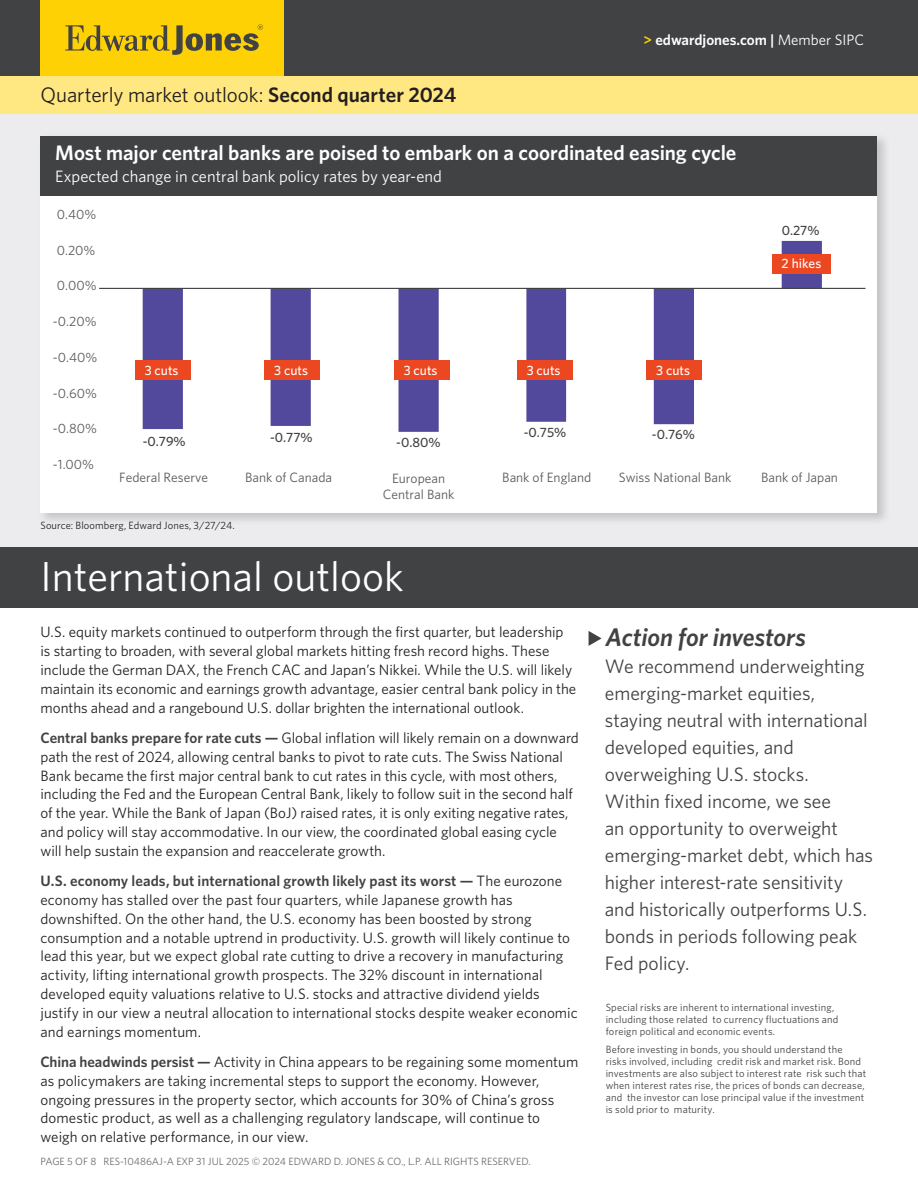
<style>
.page{position:relative;width:918px;height:1188px;background:#fff}
.page>*{position:absolute;margin:0;border:0;box-sizing:border-box;transform-origin:0 0}
.t1{font:42px "Whitney";color:#fff}
.t2{font:italic 600 25.5px "Whitney";color:#414243}
.t3{font:600 21px "Whitney";letter-spacing:-.005em;color:#fff}
.t4{font:21px "Whitney";letter-spacing:-.005em;color:#231f20}
.t5{font:19.5px/27px "Whitney";letter-spacing:-.005em;color:#414243}
.t6{font:16.5px "Whitney";color:#fff}
.t7{font:15px/18.9px "Whitney";color:#231f20}
.t8{font:600 15px "Whitney";color:#fff}
.t9{font:13.5px/16.2px "Whitney";color:#595959;text-align:center}
.t10{font:500 13.5px "Whitney";color:#404040}
.t11{font:500 13.5px "Whitney";color:#fff}
.t12{font:10.5px/12px "Whitney";letter-spacing:.015em;color:#414243}
.t13{font:10.5px "Whitney";color:#6c6d70}
.t14{font:10.5px "Whitney";letter-spacing:.01em;color:#231f20}
.s1{font-weight:600}
.s2{color:#fed105}
.s3{font-weight:400}
.s4{font-weight:600;color:#414243}
</style>
<div class="page">
<div style="left:0;top:113px;width:918px;height:495px;background:#ececee"></div>
<div style="left:0;top:547px;width:918px;height:61px;background:#414243"></div>
<div style="left:0;top:76px;width:918px;height:37px;background:#ffe781"></div>
<div style="left:0;top:0;width:918px;height:76px;background:#414243"></div>
<div style="left:40px;top:0;width:244px;height:76px;background:#fed105"></div>
<svg style="left:65px;top:24px;width:198px;height:31px"></svg>
<div style="left:37px;top:133px;width:854px;height:393px;background:#231f20;opacity:.2"></div>
<div style="left:40px;top:136px;width:838px;height:377px;background:#fff"></div>
<div style="left:40px;top:136px;width:837px;height:59px;background:#414243"></div>
<svg style="left:143px;top:241px;width:679px;height:191px"></svg>
<hr style="left:99px;top:288px;width:767px;height:1px;background:#3e3e3f">
<div style="left:772px;top:254px;width:58px;height:20px;background:#eb4721"></div>
<div style="left:135px;top:360px;width:56px;height:20px;background:#eb4721"></div>
<div style="left:264px;top:360px;width:56px;height:20px;background:#eb4721"></div>
<div style="left:394px;top:360px;width:56px;height:20px;background:#eb4721"></div>
<div style="left:517px;top:360px;width:56px;height:20px;background:#eb4721"></div>
<div style="left:646px;top:360px;width:56px;height:20px;background:#eb4721"></div>
<svg style="left:589px;top:631px;width:13px;height:15px"></svg>
<h3 class="t4" style="left:40px;top:81px;width:417px">Quarterly market outlook: <span class="s1">Second quarter 2024</span></h3>
<p class="t8" style="left:644px;top:30px;width:222px"><span class="s2">&gt;</span> edwardjones.com | <span class="s3">Member SIPC</span></p>
<h3 class="t3" style="left:55px;top:139px;width:683px">Most major central banks are poised to embark on a coordinated easing cycle</h3>
<p class="t6" style="left:55px;top:165px;width:388px">Expected change in central bank policy rates by year-end</p>
<p class="t9" style="left:57px;top:206px;width:41px">0.40%</p>
<p class="t9" style="left:57px;top:242px;width:40px">0.20%</p>
<p class="t9" style="left:57px;top:277px;width:41px">0.00%</p>
<p class="t9" style="left:53px;top:313px;width:45px">-0.20%</p>
<p class="t9" style="left:53px;top:349px;width:46px">-0.40%</p>
<p class="t9" style="left:53px;top:384px;width:46px">-0.60%</p>
<p class="t9" style="left:53px;top:420px;width:46px">-0.80%</p>
<p class="t9" style="left:53px;top:456px;width:43px">-1.00%</p>
<p class="t10" style="left:782px;top:223px;width:39px">0.27%</p>
<p class="t11" style="left:145px;top:362px;width:35px">3 cuts</p>
<p class="t11" style="left:274px;top:362px;width:35px">3 cuts</p>
<p class="t11" style="left:404px;top:362px;width:35px">3 cuts</p>
<p class="t11" style="left:527px;top:362px;width:35px">3 cuts</p>
<p class="t11" style="left:656px;top:362px;width:35px">3 cuts</p>
<p class="t10" style="left:143px;top:433px;width:45px">-0.79%</p>
<p class="t10" style="left:270px;top:429px;width:44px">-0.77%</p>
<p class="t10" style="left:396px;top:434px;width:46px">-0.80%</p>
<p class="t10" style="left:524px;top:424px;width:44px">-0.75%</p>
<p class="t10" style="left:652px;top:426px;width:45px">-0.76%</p>
<p class="t11" style="left:782px;top:256px;width:41px">2 hikes</p>
<p class="t9" style="left:119px;top:469px;width:90px">Federal Reserve</p>
<p class="t9" style="left:245px;top:469px;width:89px">Bank of Canada</p>
<p class="t9" style="left:383px;top:469px;width:73px">European<br>Central Bank</p>
<p class="t9" style="left:502px;top:469px;width:91px">Bank of England</p>
<p class="t9" style="left:619px;top:469px;width:114px">Swiss National Bank</p>
<p class="t9" style="left:761px;top:469px;width:78px">Bank of Japan</p>
<p class="t14" style="left:40px;top:519px;width:196px">Source: Bloomberg, Edward Jones, 3/27/24.</p>
<h1 class="t1" style="left:40px;top:548px;width:365px">International outlook</h1>
<p class="t7" style="left:40px;top:622px;width:537px">U.S. equity markets continued to outperform through the first quarter, but leadership is starting to broaden, with several global markets hitting fresh record highs. These include the German DAX, the French CAC and Japan’s Nikkei. While the U.S. will likely maintain its economic and earnings growth advantage, easier central bank policy in the months ahead and a rangebound U.S. dollar brighten the international outlook.</p>
<p class="t7" style="left:40px;top:728px;width:540px"><span class="s4">Central banks prepare for rate cuts —</span> Global inflation will likely remain on a downward path the rest of 2024, allowing central banks to pivot to rate cuts. The Swiss National Bank became the first major central bank to cut rates in this cycle, with most others, including the Fed and the European Central Bank, likely to follow suit in the second half of the year. While the Bank of Japan (BoJ) raised rates, it is only exiting negative rates, and policy will stay accommodative. In our view, the coordinated global easing cycle will help sustain the expansion and reaccelerate growth.</p>
<p class="t7" style="left:40px;top:871px;width:539px"><span class="s4">U.S. economy leads, but international growth likely past its worst —</span> The eurozone economy has stalled over the past four quarters, while Japanese growth has downshifted. On the other hand, the U.S. economy has been boosted by strong consumption and a notable uptrend in productivity. U.S. growth will likely continue to lead this year, but we expect global rate cutting to drive a recovery in manufacturing activity, lifting international growth prospects. The 32% discount in international developed equity valuations relative to U.S. stocks and attractive dividend yields justify in our view a neutral allocation to international stocks despite weaker economic and earnings momentum.</p>
<p class="t7" style="left:40px;top:1052px;width:539px"><span class="s4">China headwinds persist —</span> Activity in China appears to be regaining some momentum as policymakers are taking incremental steps to support the economy. However, ongoing pressures in the property sector, which accounts for 30% of China’s gross domestic product, as well as a challenging regulatory landscape, will continue to weigh on relative performance, in our view.</p>
<p class="t13" style="left:40px;top:1155px;width:492px">PAGE 5 OF 8 RES-10486AJ-A EXP 31 JUL 2025 © 2024 EDWARD D. JONES &amp; CO., L.P. ALL RIGHTS RESERVED.</p>
<h2 class="t2" style="left:606px;top:620px;width:202px">Action for investors</h2>
<p class="t5" style="left:605px;top:652px;width:270px">We recommend underweighting emerging-market equities, staying neutral with international developed equities, and overweighing U.S. stocks.<br>Within fixed income, we see<br>an opportunity to overweight emerging-market debt, which has higher interest-rate sensitivity and historically outperforms U.S. bonds in periods following peak<br>Fed policy.</p>
<p class="t12" style="left:606px;top:1001px;width:234px">Special risks are inherent to international investing, including those related to currency fluctuations and foreign political and economic events.</p>
<p class="t12" style="left:606px;top:1044px;width:262px">Before investing in bonds, you should understand the<br>risks involved, including credit risk and market risk. Bond investments are also subject to interest rate risk such that when interest rates rise, the prices of bonds can decrease, and the investor can lose principal value if the investment is sold prior to maturity.</p>
</div>
